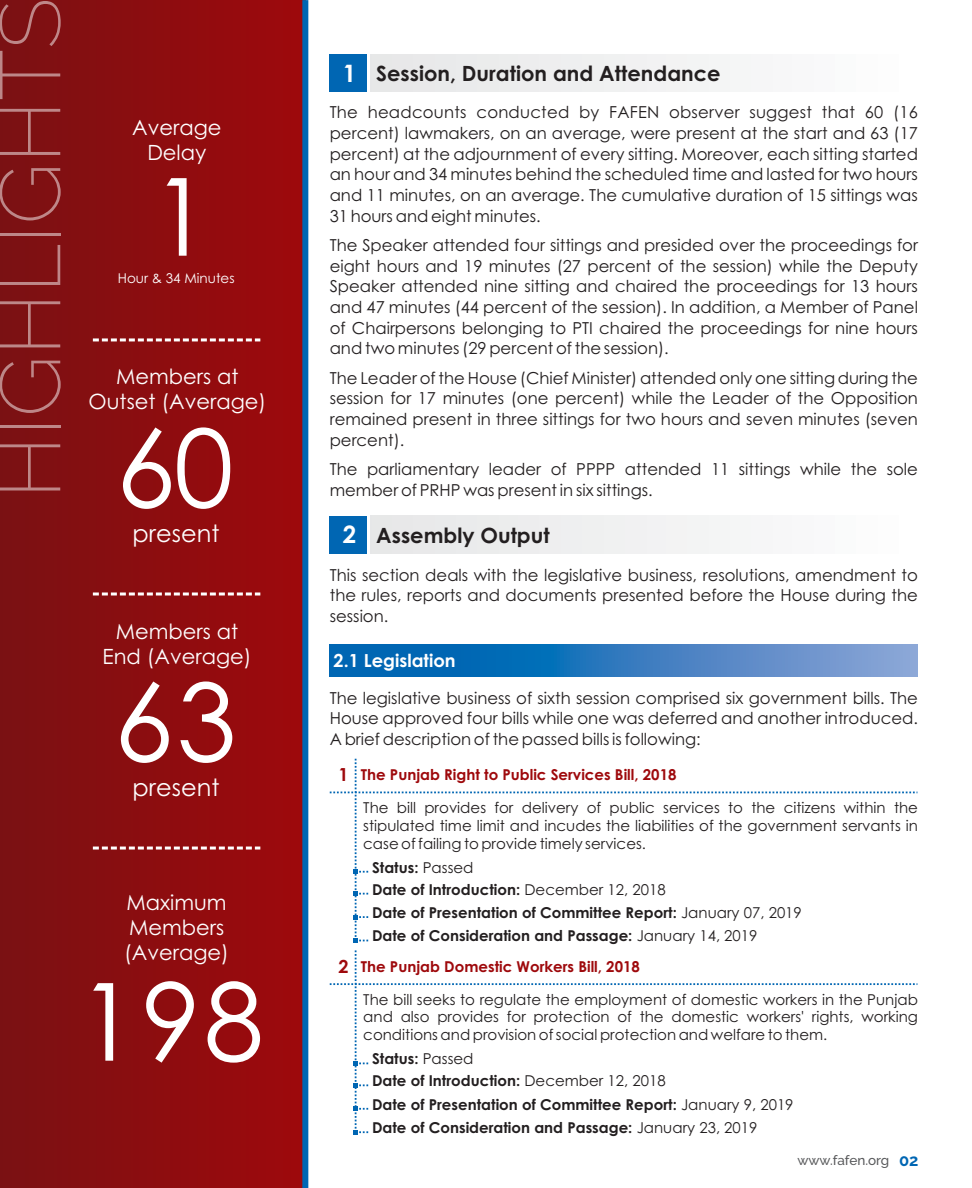
<style>
.page{position:relative;width:972px;height:1188px;background:#fff}
.page>*{position:absolute;margin:0;border:0;box-sizing:border-box;transform-origin:0 0}
.t1{font:108px "Century Gothic";letter-spacing:.03em;color:#fff}
.t2{font:200 85.2px "Raleway";color:rgb(255 255 255/.5)}
.t3{font:24px "Century Gothic";color:#fff}
.t4{font:21px/25px "Century Gothic";color:#fff;text-align:center}
.t5{font:700 21px "Century Gothic";color:#231f20}
.t6{font:700 18px "Century Gothic";color:#fff}
.t7{font:16.5px/20.7px "Century Gothic";color:#231f20;text-align:justify}
.t8{font:15px/32.7px "Century Gothic";color:#231f20}
.t9{font:700 15px/23.4px "Century Gothic";color:#231f20}
.t10{font:500 13.5px "Raleway";color:#58595b}
.t11{font:13.5px "Century Gothic";color:#fff}
.s1{font-size:24px;color:#fff}
.s2{font-weight:700;font-size:18px;color:#9e090c}
.s3{font-weight:700;color:#9e090c}
.s4{font-weight:400}
.s5{font-weight:700;font-size:16.5px;color:#0066b3}
</style>
<div class="page">
<div style="left:0;top:0;width:305px;height:1188px;background:linear-gradient(to right,#7a1113,#9e090c)"></div>
<svg style="left:93px;top:592px;width:167px;height:3px"></svg>
<svg style="left:93px;top:338px;width:167px;height:3px"></svg>
<svg style="left:93px;top:847px;width:167px;height:3px"></svg>
<div style="left:302px;top:0;width:6px;height:1188px;background:#0066b3"></div>
<div style="left:371px;top:54px;width:545px;height:38px;background:#f1f1f2"></div>
<div style="left:329px;top:54px;width:38px;height:38px;background:#0066b3"></div>
<div style="left:371px;top:516px;width:545px;height:38px;background:#f1f1f2"></div>
<div style="left:329px;top:516px;width:38px;height:38px;background:#0066b3"></div>
<svg style="left:329px;top:644px;width:589px;height:33px"></svg>
<svg style="left:329px;top:758px;width:588px;height:376px"></svg>
<h2 class="t2" style="left:-20px;top:499px;width:502px;rotate:-90deg">HIGHLIGHTS</h2>
<p class="t4" style="left:132px;top:117px;width:91px">Average<br>Delay</p>
<h1 class="t1" style="left:151px;top:175px;width:61px">1</h1>
<p class="t11" style="left:118px;top:273px;width:118px">Hour &amp; 34 Minutes</p>
<p class="t4" style="left:89px;top:366px;width:179px">Members at<br>Outset (Average)</p>
<h1 class="t1" style="left:116px;top:426px;width:119px">60</h1>
<h3 class="t3" style="left:133px;top:524px;width:88px">present</h3>
<p class="t4" style="left:103px;top:621px;width:151px">Members at<br>End (Average)</p>
<h1 class="t1" style="left:114px;top:680px;width:124px">63</h1>
<h3 class="t3" style="left:133px;top:778px;width:88px">present</h3>
<p class="t4" style="left:124px;top:892px;width:106px;text-align:left">Maximum<br>Members (Average)</p>
<h1 class="t1" style="left:78px;top:980px;width:187px">198</h1>
<p class="t5" style="left:343px;top:65px;width:379px"><span class="s1">1</span> Session, Duration and Attendance</p>
<p class="t7" style="left:330px;top:104px;width:590px">The headcounts conducted by FAFEN observer suggest that 60 (16 percent) lawmakers, on an average, were present at the start and 63 (17 percent) at the adjournment of every sitting. Moreover, each sitting started an hour and 34 minutes behind the scheduled time and lasted for two hours and 11 minutes, on an average. The cumulative duration of 15 sittings was 31 hours and eight minutes.</p>
<p class="t7" style="left:330px;top:236px;width:590px">The Speaker attended four sittings and presided over the proceedings for eight hours and 19 minutes (27 percent of the session) while the Deputy Speaker attended nine sitting and chaired the proceedings for 13 hours and 47 minutes (44 percent of the session). In addition, a Member of Panel of Chairpersons belonging to PTI chaired the proceedings for nine hours and two minutes (29 percent of the session).</p>
<p class="t7" style="left:330px;top:369px;width:590px">The Leader of the House (Chief Minister) attended only one sitting during the session for 17 minutes (one percent) while the Leader of the Opposition remained present in three sittings for two hours and seven minutes (seven percent).</p>
<p class="t7" style="left:330px;top:460px;width:590px">The parliamentary leader of PPPP attended 11 sittings while the sole member of PRHP was present in six sittings.</p>
<p class="t5" style="left:343px;top:527px;width:208px"><span class="s1">2</span> Assembly Output</p>
<p class="t7" style="left:330px;top:566px;width:590px">This section deals with the legislative business, resolutions, amendment to the rules, reports and documents presented before the House during the session.</p>
<p class="t6" style="left:334px;top:653px;width:124px">2.1 Legislation</p>
<p class="t7" style="left:330px;top:689px;width:590px">The legislative business of sixth session comprised six government bills. The House approved four bills while one was deferred and another introduced.<br>A brief description of the passed bills is following:</p>
<p class="t8" style="left:363px;top:760px;width:556px;text-indent:-25px"><span class="s2">1</span> <span class="s3">The Punjab Right to Public Services Bill, 2018<br></span>The bill provides for delivery of public services to the citizens within the</p>
<p class="t8" style="left:363px;top:818px;width:556px;line-height:17.9px">stipulated time limit and incudes the liabilities of the government servants in case of failing to provide timely services.</p>
<p class="t9" style="left:372px;top:879px;width:431px">Date of Introduction: <span class="s4">December 12, 2018<br></span>Date of Presentation of Committee Report: <span class="s4">January 07, 2019<br></span>Date of Consideration and Passage: <span class="s4">January 14, 2019</span></p>
<p class="t9" style="left:372px;top:857px;width:103px">Status: <span class="s4">Passed</span></p>
<p class="t8" style="left:363px;top:952px;width:556px;text-indent:-25px"><span class="s2">2</span> <span class="s3">The Punjab Domestic Workers Bill, 2018<br></span>The bill seeks to regulate the employment of domestic workers in the Punjab</p>
<p class="t8" style="left:363px;top:1009px;width:556px;line-height:17.9px">and also provides for protection of the domestic workers' rights, working conditions and provision of social protection and welfare to them.</p>
<p class="t9" style="left:372px;top:1070px;width:423px">Date of Introduction: <span class="s4">December 12, 2018<br></span>Date of Presentation of Committee Report: <span class="s4">January 9, 2019<br></span>Date of Consideration and Passage: <span class="s4">January 23, 2019</span></p>
<p class="t9" style="left:372px;top:1049px;width:103px">Status: <span class="s4">Passed</span></p>
<p class="t10" style="left:797px;top:1152px;width:123px">www.fafen.org <span class="s5">02</span></p>
</div>
